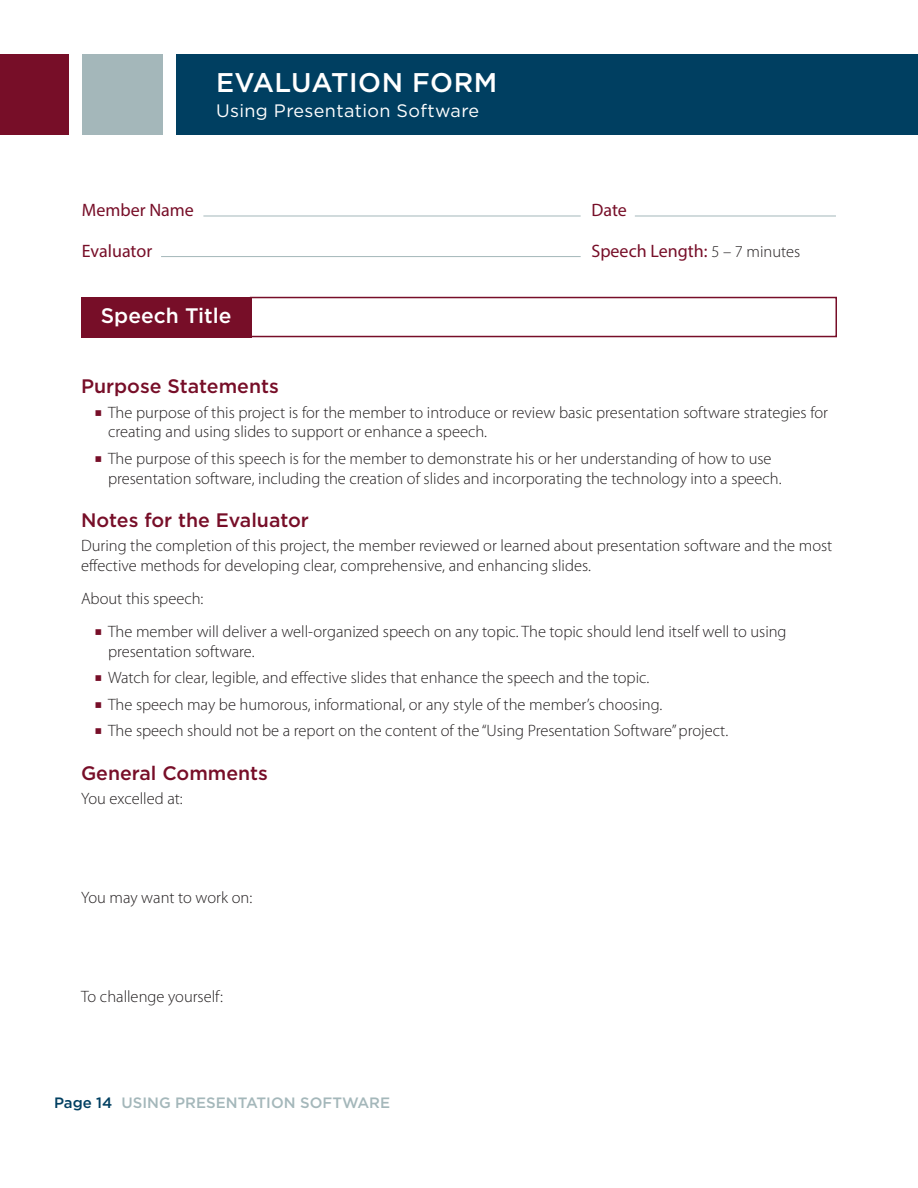
<style>
.page{position:relative;width:918px;height:1188px;background:#fff}
.page>*{position:absolute;margin:0;border:0;box-sizing:border-box;transform-origin:0 0}
.t1{font:500 27px "Gotham";letter-spacing:.02em;color:#fff}
.t2{font:500 21px "Gotham";color:#fff}
.t3{font:500 19.5px "Gotham";color:#770e28}
.t4{font:18px "Myriad Pro";color:#770e28}
.t5{font:18px "Gotham";letter-spacing:.02em;color:#fff}
.t6{font:300 16.5px/19.8px "Myriad Pro";color:#231f20}
.t7{font:500 15px "Gotham";color:#a4b7ba}
.s1{font-weight:300;font-size:16.5px;color:#231f20}
.s2{font-family:"Minion Pro";font-weight:700;font-stretch:condensed;font-size:19.5px;color:#770e28}
.s3{color:#003f61}
</style>
<div class="page">
<div style="left:176px;top:54px;width:742px;height:81px;background:#003f61"></div>
<div style="left:82px;top:54px;width:81px;height:81px;background:#a4b7ba"></div>
<div style="left:0;top:54px;width:68px;height:81px;background:#770e28"></div>
<div style="left:250px;top:297px;width:587px;height:40px;border:2px solid #770e28"></div>
<div style="left:81px;top:297px;width:170px;height:40px;background:#770e28"></div>
<hr style="left:161px;top:256px;width:420px;height:1px;background:#a4b7ba">
<hr style="left:203px;top:216px;width:378px;height:1px;background:#a4b7ba">
<hr style="left:635px;top:216px;width:201px;height:1px;background:#a4b7ba">
<h1 class="t1" style="left:216px;top:70px;width:283px">EVALUATION FORM</h1>
<p class="t5" style="left:216px;top:103px;width:265px">Using Presentation Software</p>
<p class="t4" style="left:82px;top:203px;width:114px">Member Name</p>
<p class="t4" style="left:592px;top:203px;width:37px">Date</p>
<p class="t4" style="left:592px;top:244px;width:210px">Speech Length: <span class="s1">5 – 7 minutes</span></p>
<p class="t4" style="left:82px;top:244px;width:72px">Evaluator</p>
<p class="t2" style="left:101px;top:306px;width:132px">Speech Title</p>
<p class="t3" style="left:81px;top:378px;width:199px">Purpose Statements</p>
<p class="t6" style="left:108px;top:404px;width:722px;text-indent:-14px"><span class="s2">■</span> The purpose of this project is for the member to introduce or review basic presentation software strategies for creating and using slides to support or enhance a speech.</p>
<p class="t6" style="left:108px;top:450px;width:675px;text-indent:-14px"><span class="s2">■</span> The purpose of this speech is for the member to demonstrate his or her understanding of how to use presentation software, including the creation of slides and incorporating the technology into a speech.</p>
<p class="t3" style="left:81px;top:512px;width:229px">Notes for the Evaluator</p>
<p class="t6" style="left:81px;top:537px;width:753px">During the completion of this project, the member reviewed or learned about presentation software and the most effective methods for developing clear, comprehensive, and enhancing slides.</p>
<p class="t6" style="left:81px;top:590px;width:124px">About this speech:</p>
<p class="t6" style="left:108px;top:623px;width:680px;text-indent:-14px"><span class="s2">■</span> The member will deliver a well-organized speech on any topic. The topic should lend itself well to using presentation software.</p>
<p class="t6" style="left:94px;top:669px;width:556px"><span class="s2">■</span> Watch for clear, legible, and effective slides that enhance the speech and the topic.</p>
<p class="t6" style="left:94px;top:696px;width:569px"><span class="s2">■</span> The speech may be humorous, informational, or any style of the member’s choosing.</p>
<p class="t6" style="left:94px;top:722px;width:635px"><span class="s2">■</span> The speech should not be a report on the content of the “Using Presentation Software” project.</p>
<p class="t3" style="left:81px;top:764px;width:189px">General Comments</p>
<p class="t6" style="left:81px;top:790px;width:103px">You excelled at:</p>
<p class="t6" style="left:81px;top:889px;width:173px">You may want to work on:</p>
<p class="t6" style="left:81px;top:988px;width:144px">To challenge yourself:</p>
<p class="t7" style="left:54px;top:1096px;width:338px"><span class="s3">Page 14</span> USING PRESENTATION SOFTWARE</p>
</div>
